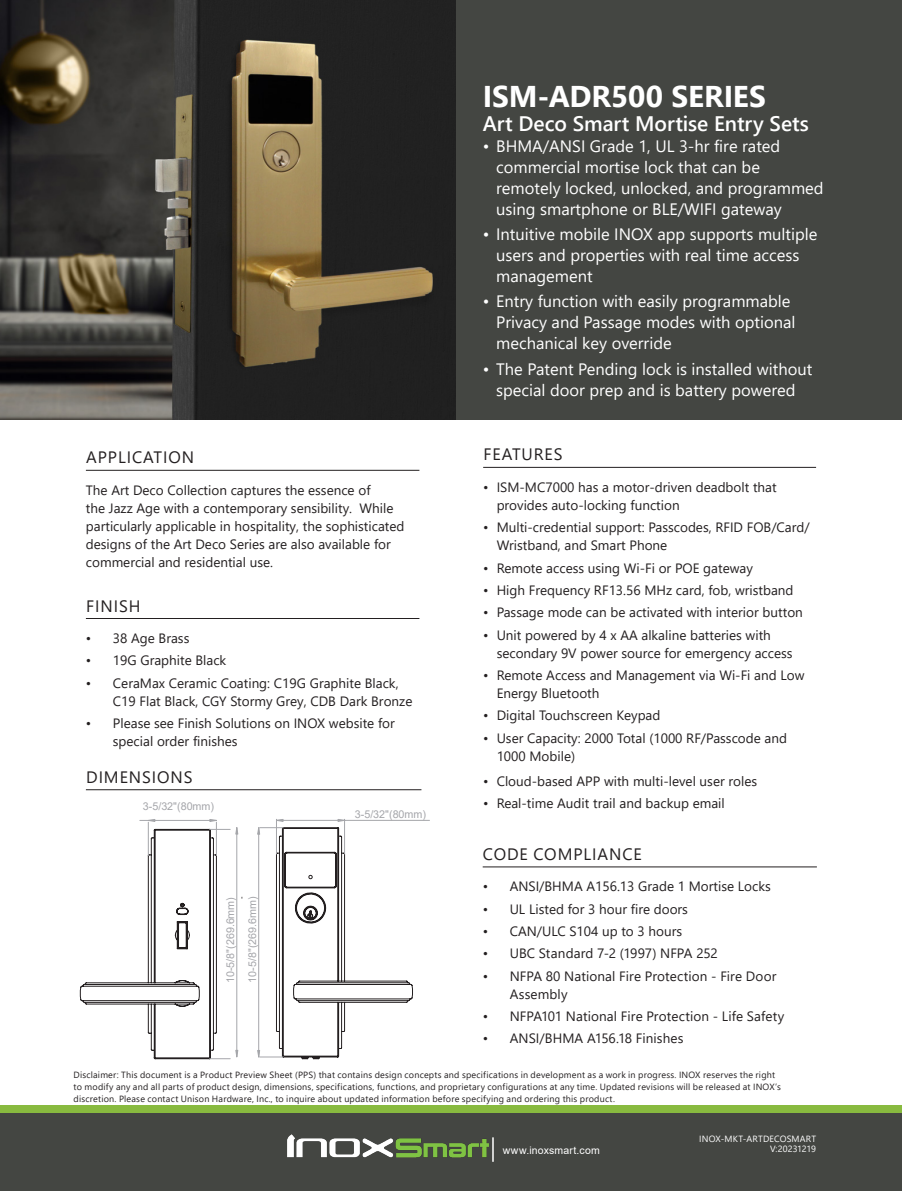
<style>
.page{position:relative;width:902px;height:1191px;background:#fff}
.page>*{position:absolute;margin:0;border:0;box-sizing:border-box;transform-origin:0 0}
.product_code_title{font:700 30px "Segoe UI";letter-spacing:-.005em;color:#fff}
.product_catagory_tit{font:600 21px "Segoe UI";color:#fff}
.t1{font:16.5px/21px "Segoe UI";color:#fff}
.Subhead_with_Rule_Be{font:16.5px "Segoe UI";letter-spacing:.055em;color:#231f20}
.body{font:13.5px/18px "Segoe UI";color:#231f20}
.t2{font:10.8px "Arial";color:#a5a6aa}
.t3{font:10.5px "Arial";letter-spacing:.015em;color:#fff}
.t4{font:9px/12px "Segoe UI";letter-spacing:.025em;color:#231f20}
.t5{font:9px "Segoe UI";letter-spacing:.015em;color:#fff}
.t6{font:9px "Segoe UI";letter-spacing:-.02em;color:#fff}
</style>
<div class="page">
<div style="left:0;top:1112px;width:901px;height:79px;background:#444642"></div>
<div style="left:0;top:1105px;width:901px;height:7px;background:#88ba3f"></div>
<img style="left:287px;top:1135px;width:202px;height:23px">
<svg style="left:492px;top:1137px;width:1px;height:24px"></svg>
<hr style="left:86px;top:470px;width:333px;height:1px;background:#231f20">
<hr style="left:86px;top:618px;width:333px;height:1px;background:#231f20">
<img style="left:0;top:0;width:456px;height:419px">
<div style="left:456px;top:0;width:445px;height:419px;background:#444642"></div>
<hr style="left:483px;top:467px;width:333px;height:1px;background:#231f20">
<hr style="left:86px;top:789px;width:335px;height:1px;background:#231f20">
<hr style="left:276px;top:820px;width:153px;height:1px;background:#a5a6aa">
<svg style="left:257px;top:819px;width:156px;height:240px"></svg>
<svg style="left:80px;top:819px;width:162px;height:240px"></svg>
<hr style="left:482px;top:866px;width:334px;height:1px;background:#231f20">
<p class="Subhead_with_Rule_Be" style="left:86px;top:442px;width:109px">APPLICATION</p>
<p class="body" style="left:86px;top:480px;width:320px">The Art Deco Collection captures the essence of<br>the Jazz Age with a contemporary sensibility. While particularly applicable in hospitality, the sophisticated designs of the Art Deco Series are also available for commercial and residential use.</p>
<p class="Subhead_with_Rule_Be" style="left:86px;top:590px;width:56px">FINISH</p>
<p class="body" style="left:86px;top:628px;width:105px">• 38 Age Brass</p>
<p class="body" style="left:86px;top:650px;width:142px">• 19G Graphite Black</p>
<p class="body" style="left:113px;top:672px;width:301px;text-indent:-27px">• CeraMax Ceramic Coating: C19G Graphite Black,<br>C19 Flat Black, CGY Stormy Grey, CDB Dark Bronze</p>
<p class="body" style="left:113px;top:713px;width:283px;text-indent:-27px">• Please see Finish Solutions on INOX website for special order finishes</p>
<p class="Subhead_with_Rule_Be" style="left:86px;top:761px;width:108px">DIMENSIONS</p>
<p class="t2" style="left:143px;top:798px;width:73px">3-5/32"(80mm)</p>
<p class="t2" style="left:355px;top:807px;width:73px">3-5/32"(80mm)</p>
<p class="product_code_title" style="left:482px;top:68px;width:285px">ISM-ADR500 SERIES</p>
<p class="product_catagory_tit" style="left:482px;top:103px;width:328px">Art Deco Smart Mortise Entry Sets</p>
<p class="t1" style="left:496px;top:134px;width:329px;text-indent:-14px">• BHMA/ANSI Grade 1, UL 3-hr fire rated commercial mortise lock that can be remotely locked, unlocked, and programmed using smartphone or BLE/WIFI gateway</p>
<p class="t1" style="left:496px;top:222px;width:323px;text-indent:-14px">• Intuitive mobile INOX app supports multiple users and properties with real time access management</p>
<p class="t1" style="left:496px;top:289px;width:301px;text-indent:-14px">• Entry function with easily programmable<br>Privacy and Passage modes with optional mechanical key override</p>
<p class="t1" style="left:482px;top:357px;width:331px;text-align:center">• The Patent Pending lock is installed without special door prep and is battery powered</p>
<p class="Subhead_with_Rule_Be" style="left:483px;top:439px;width:81px">FEATURES</p>
<p class="body" style="left:496px;top:477px;width:281px;text-indent:-14px">• ISM-MC7000 has a motor-driven deadbolt that provides auto-locking function</p>
<p class="body" style="left:496px;top:517px;width:314px;text-indent:-14px">• Multi-credential support: Passcodes, RFID FOB/Card/<br>Wristband, and Smart Phone</p>
<p class="body" style="left:483px;top:557px;width:271px">• Remote access using Wi-Fi or POE gateway</p>
<p class="body" style="left:483px;top:580px;width:312px">• High Frequency RF13.56 MHz card, fob, wristband</p>
<p class="body" style="left:483px;top:602px;width:321px">• Passage mode can be activated with interior button</p>
<p class="body" style="left:496px;top:624px;width:297px;text-indent:-14px">• Unit powered by 4 x AA alkaline batteries with secondary 9V power source for emergency access</p>
<p class="body" style="left:496px;top:665px;width:309px;text-indent:-14px">• Remote Access and Management via Wi-Fi and Low<br>Energy Bluetooth</p>
<p class="body" style="left:483px;top:705px;width:179px">• Digital Touchscreen Keypad</p>
<p class="body" style="left:496px;top:727px;width:292px;text-indent:-14px">• User Capacity: 2000 Total (1000 RF/Passcode and<br>1000 Mobile)</p>
<p class="body" style="left:483px;top:771px;width:275px">• Cloud-based APP with multi-level user roles</p>
<p class="body" style="left:483px;top:793px;width:243px">• Real-time Audit trail and backup email</p>
<p class="Subhead_with_Rule_Be" style="left:483px;top:838px;width:160px">CODE COMPLIANCE</p>
<p class="body" style="left:482px;top:876px;width:289px">• ANSI/BHMA A156.13 Grade 1 Mortise Locks</p>
<p class="body" style="left:482px;top:898px;width:207px">• UL Listed for 3 hour fire doors</p>
<p class="body" style="left:482px;top:921px;width:201px">• CAN/ULC S104 up to 3 hours</p>
<p class="body" style="left:482px;top:943px;width:237px">• UBC Standard 7-2 (1997) NFPA 252</p>
<p class="body" style="left:509px;top:965px;width:268px;text-indent:-27px">• NFPA 80 National Fire Protection - Fire Door<br>Assembly</p>
<p class="body" style="left:482px;top:1006px;width:303px">• NFPA101 National Fire Protection - Life Safety</p>
<p class="body" style="left:482px;top:1028px;width:202px">• ANSI/BHMA A156.18 Finishes</p>
<p class="t4" style="left:74px;top:1067px;width:708px">Disclaimer: This document is a Product Preview Sheet (PPS) that contains design concepts and specifications in development as a work in progress. INOX reserves the right to modify any and all parts of product design, dimensions, specifications, functions, and proprietary configurations at any time. Updated revisions will be released at INOX’s discretion. Please contact Unison Hardware, Inc., to inquire about updated information before specifying and ordering this product.</p>
<p class="t2" style="left:245px;top:982px;width:88px;rotate:-90deg">10-5/8"(269.6mm)</p>
<p class="t2" style="left:223px;top:983px;width:88px;rotate:-90deg">10-5/8"(269.6mm)</p>
<p class="t3" style="left:503px;top:1142px;width:98px">www.inoxsmart.com</p>
<p class="t5" style="left:699px;top:1129px;width:118px">INOX-MKT-ARTDECOSMART</p>
<p class="t6" style="left:770px;top:1140px;width:48px">V:20231219</p>
</div>
